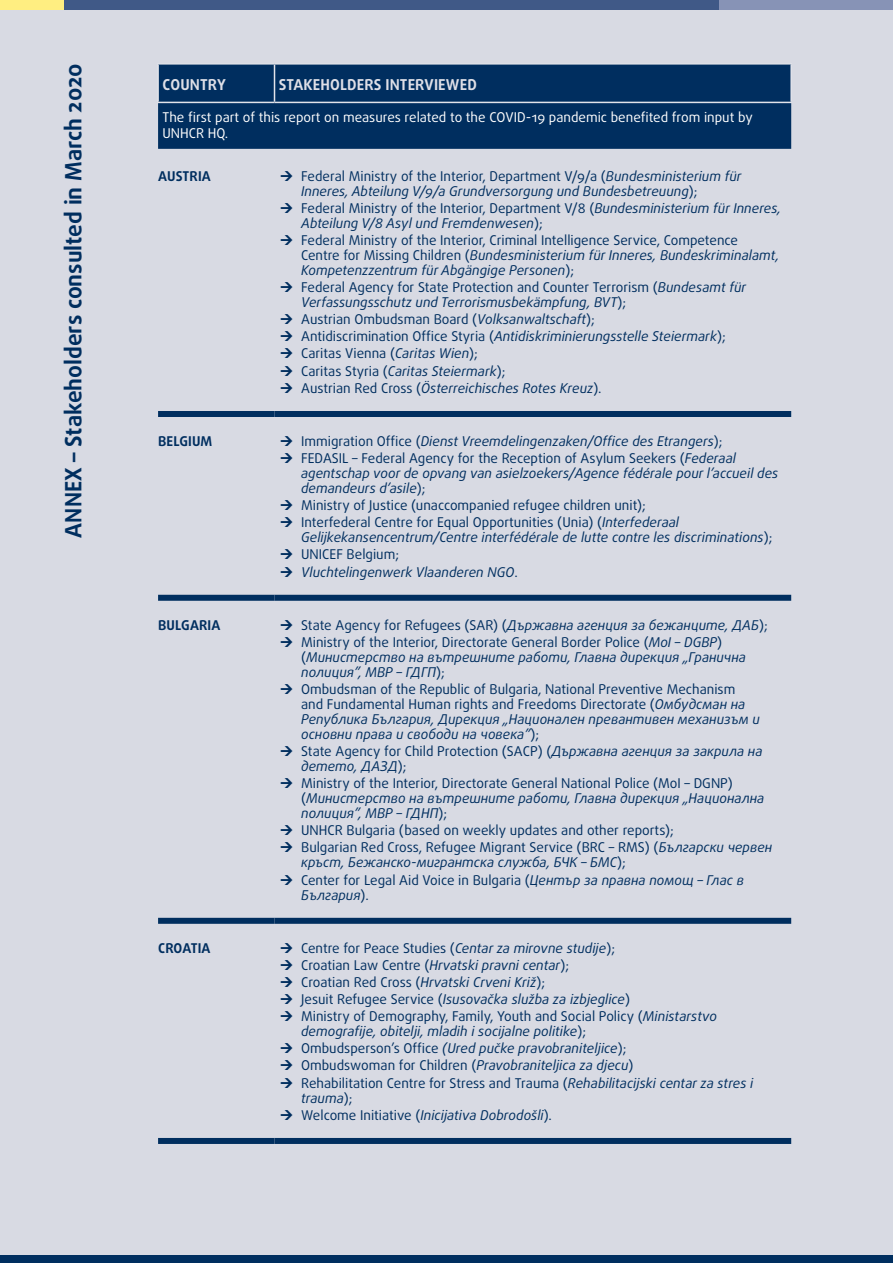
<style>
.page{position:relative;width:893px;height:1263px;background:#fff}
.page>*{position:absolute;margin:0;border:0;box-sizing:border-box;transform-origin:0 0}
.TITRE_3{font:700 22.5px "Daxline Pro";color:#002e5f}
.BodyText{font:700 15px "Daxline Pro";letter-spacing:.01em;color:#dedfe7}
.t1{font:italic 13.5px/15px "Daxline Pro";color:#002e5f}
.t2{font:13.5px/15px "Daxline Pro";color:#002e5f}
.TEXT-BOX{font:13.5px/16.5px "Daxline Pro";color:#fff}
.BodyText-2{font:700 13.5px "Daxline Pro";letter-spacing:.01em;color:#002e5f}
.s1{font-style:normal}
.s2{font-style:italic}
</style>
<div class="page">
<div style="left:393px;top:0;width:500px;height:10px;background:#8793b6"></div>
<div style="left:64px;top:0;width:655px;height:10px;background:#405987"></div>
<div style="left:0;top:0;width:64px;height:9px;background:#ffee81"></div>
<div style="left:0;top:1254px;width:893px;height:9px;background:#002e5f"></div>
<div style="left:0;top:10px;width:893px;height:1244px;background:#d8dae3"></div>
<div style="left:158px;top:65px;width:633px;height:84px;background:#002e5f"></div>
<div style="left:158px;top:411px;width:116px;height:6px;background:#002e5f"></div>
<div style="left:274px;top:411px;width:517px;height:6px;background:#002e5f"></div>
<div style="left:158px;top:595px;width:116px;height:6px;background:#002e5f"></div>
<div style="left:274px;top:595px;width:517px;height:6px;background:#002e5f"></div>
<div style="left:158px;top:918px;width:116px;height:6px;background:#002e5f"></div>
<div style="left:274px;top:918px;width:517px;height:6px;background:#002e5f"></div>
<div style="left:158px;top:1138px;width:116px;height:6px;background:#002e5f"></div>
<div style="left:274px;top:1138px;width:517px;height:6px;background:#002e5f"></div>
<hr style="left:157px;top:63px;width:117px;height:2px;background:#e2e3ea">
<hr style="left:157px;top:65px;width:2px;height:37px;background:#e2e3ea">
<hr style="left:157px;top:102px;width:117px;height:1px;background:#e2e3ea">
<hr style="left:274px;top:63px;width:518px;height:2px;background:#e2e3ea">
<hr style="left:274px;top:65px;width:1px;height:37px;background:#e2e3ea">
<hr style="left:790px;top:65px;width:2px;height:37px;background:#e2e3ea">
<hr style="left:274px;top:102px;width:518px;height:1px;background:#e2e3ea">
<h3 class="TITRE_3" style="left:58px;top:537px;width:475px;rotate:-90deg">ANNEX – Stakeholders consulted in March 2020</h3>
<p class="BodyText" style="left:162px;top:75px;width:65px">COUNTRY</p>
<p class="BodyText" style="left:279px;top:75px;width:199px">STAKEHOLDERS INTERVIEWED</p>
<p class="TEXT-BOX" style="left:162px;top:108px;width:592px">The first part of this report on measures related to the COVID-19 pandemic benefited from input by<br>UNHCR HQ.</p>
<p class="BodyText-2" style="left:158px;top:167px;width:54px">AUSTRIA</p>
<p class="t1" style="left:301px;top:168px;width:442px"><span class="s1">Federal Ministry of the Interior, Department V/9/a (</span>Bundesministerium für<br>Inneres, Abteilung V/9/a Grundversorgung und Bundesbetreuung<span class="s1">);</span></p>
<p class="t1" style="left:301px;top:201px;width:481px"><span class="s1">Federal Ministry of the Interior, Department V/8 (</span>Bundesministerium für Inneres,<br>Abteilung V/8 Asyl und Fremdenwesen<span class="s1">);</span></p>
<p class="t2" style="left:301px;top:233px;width:479px">Federal Ministry of the Interior, Criminal Intelligence Service, Competence<br>Centre for Missing Children (<span class="s2">Bundesministerium für Inneres, Bundeskriminalamt,<br>Kompetenzzentrum für Abgängige Personen</span>);</p>
<p class="t1" style="left:301px;top:280px;width:447px"><span class="s1">Federal Agency for State Protection and Counter Terrorism (</span>Bundesamt für<br>Verfassungsschutz und Terrorismusbekämpfung, BVT<span class="s1">);</span></p>
<p class="t2" style="left:301px;top:312px;width:295px">Austrian Ombudsman Board (<span class="s2">Volksanwaltschaft</span>);</p>
<p class="t1" style="left:301px;top:329px;width:426px"><span class="s1">Antidiscrimination Office Styria (</span>Antidiskriminierungsstelle Steiermark<span class="s1">);</span></p>
<p class="t2" style="left:301px;top:346px;width:178px">Caritas Vienna (<span class="s2">Caritas Wien</span>);</p>
<p class="t1" style="left:301px;top:363px;width:206px"><span class="s1">Caritas Styria (</span>Caritas Steiermark<span class="s1">);</span></p>
<p class="t1" style="left:301px;top:380px;width:302px"><span class="s1">Austrian Red Cross (</span>Österreichisches Rotes Kreuz<span class="s1">).</span></p>
<p class="BodyText-2" style="left:158px;top:432px;width:56px">BELGIUM</p>
<p class="t1" style="left:301px;top:434px;width:423px"><span class="s1">Immigration Office (</span>Dienst Vreemdelingenzaken/Office des Etrangers<span class="s1">);</span></p>
<p class="t1" style="left:301px;top:451px;width:479px"><span class="s1">FEDASIL – Federal Agency for the Reception of Asylum Seekers (</span>Federaal agentschap voor de opvang van asielzoekers/Agence fédérale pour l’accueil des demandeurs d’asile<span class="s1">);</span></p>
<p class="t2" style="left:301px;top:498px;width:346px">Ministry of Justice (unaccompanied refugee children unit);</p>
<p class="t1" style="left:301px;top:515px;width:473px"><span class="s1">Interfederal Centre for Equal Opportunities (Unia) (</span>Interfederaal<br>Gelijkekansencentrum/Centre interfédérale de lutte contre les discriminations<span class="s1">);</span></p>
<p class="t2" style="left:301px;top:547px;width:99px">UNICEF Belgium;</p>
<p class="t1" style="left:301px;top:564px;width:218px">Vluchtelingenwerk Vlaanderen NGO<span class="s1">.</span></p>
<p class="BodyText-2" style="left:158px;top:616px;width:64px">BULGARIA</p>
<p class="t2" style="left:301px;top:617px;width:468px">State Agency for Refugees (SAR) (<span class="s2">Държавна агенция за бежанците, ДАБ</span>);</p>
<p class="t1" style="left:301px;top:634px;width:446px"><span class="s1">Ministry of the Interior, Directorate General Border Police (</span>MoI – DGBP<span class="s1">) (</span>Министерство на вътрешните работи, Главна дирекция „Гранична полиция”, МВР – ГДГП<span class="s1">);</span></p>
<p class="t2" style="left:301px;top:682px;width:460px">Ombudsman of the Republic of Bulgaria, National Preventive Mechanism and Fundamental Human rights and Freedoms Directorate (<span class="s2">Омбудсман на Република България, Дирекция „Национален превантивен механизъм и основни права и свободи на човека”</span>);</p>
<p class="t2" style="left:301px;top:744px;width:463px">State Agency for Child Protection (SACP) (<span class="s2">Държавна агенция за закрила на детето, ДАЗД</span>);</p>
<p class="t1" style="left:301px;top:776px;width:465px"><span class="s1">Ministry of the Interior, Directorate General National Police (MoI – DGNP) (</span>Министерство на вътрешните работи, Главна дирекция „Национална полиция”, МВР – ГДНП<span class="s1">);</span></p>
<p class="t2" style="left:301px;top:823px;width:374px">UNHCR Bulgaria (based on weekly updates and other reports);</p>
<p class="t1" style="left:301px;top:840px;width:473px"><span class="s1">Bulgarian Red Cross, Refugee Migrant Service (BRC – RMS) (</span>Български червен кръст, Бежанско-мигрантска служба, БЧК – БМС<span class="s1">);</span></p>
<p class="t2" style="left:301px;top:872px;width:444px">Center for Legal Aid Voice in Bulgaria (<span class="s2">Център за правна помощ – Глас в<br>България</span>).</p>
<p class="BodyText-2" style="left:158px;top:939px;width:54px">CROATIA</p>
<p class="t2" style="left:301px;top:940px;width:315px">Centre for Peace Studies (<span class="s2">Centar za mirovne studije</span>);</p>
<p class="t2" style="left:301px;top:957px;width:269px">Croatian Law Centre (<span class="s2">Hrvatski pravni centar</span>);</p>
<p class="t2" style="left:301px;top:975px;width:246px">Croatian Red Cross (<span class="s2">Hrvatski Crveni Križ</span>);</p>
<p class="t1" style="left:301px;top:992px;width:330px"><span class="s1">Jesuit Refugee Service (</span>Isusovačka služba za izbjeglice<span class="s1">)</span></p>
<p class="t1" style="left:301px;top:1009px;width:417px"><span class="s1">Ministry of Demography, Family, Youth and Social Policy (</span>Ministarstvo demografije, obitelji, mladih i socijalne politike<span class="s1">);</span></p>
<p class="t1" style="left:301px;top:1041px;width:327px"><span class="s1">Ombudsperson’s Office</span> (Ured pučke pravobraniteljice<span class="s1">);</span></p>
<p class="t2" style="left:301px;top:1058px;width:334px">Ombudswoman for Children (<span class="s2">Pravobraniteljica za djecu</span>)</p>
<p class="t2" style="left:301px;top:1075px;width:454px">Rehabilitation Centre for Stress and Trauma (<span class="s2">Rehabilitacijski centar za stres i trauma</span>);</p>
<p class="t1" style="left:301px;top:1107px;width:252px"><span class="s1">Welcome Initiative (</span>Inicijativa Dobrodošli<span class="s1">).</span></p>
</div>
